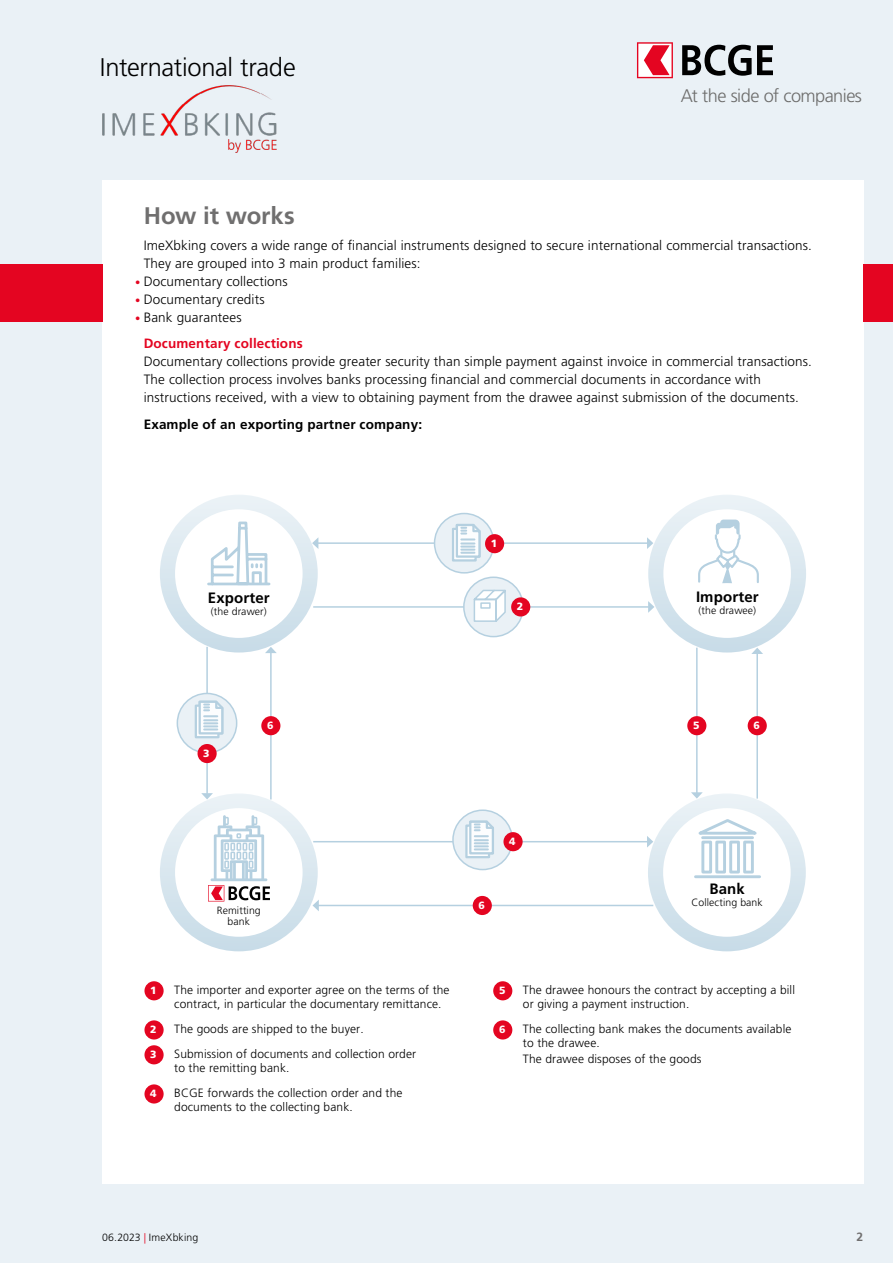
<style>
.page{position:relative;width:893px;height:1263px;background:#eaf1f6}
.page>*{position:absolute;margin:0;border:0;box-sizing:border-box;transform-origin:0 0}
.t1{font:300 25.5px "Frutiger LT Std";letter-spacing:-.01em;color:#000}
.t2{font:700 24px "Frutiger LT Std";letter-spacing:-.01em;color:#706f6f}
.t3{font:300 18.15px "Frutiger LT Std";letter-spacing:-.03em;color:#6d6d6c}
.t4{font:700 15px "Frutiger LT Std";letter-spacing:.01em;color:#000}
.t5{font:300 13.5px/18px "Frutiger LT Std";letter-spacing:.01em;color:#000}
.t6{font:700 13.5px/26.5px "Frutiger LT Std";letter-spacing:.01em;color:#e40521}
.t7{font:700 13.5px "Frutiger LT Std";letter-spacing:.01em;color:#000}
.t8{font:300 12px/14.2px "Frutiger LT Std";letter-spacing:.01em;color:#000}
.t9{font:700 12px "Frutiger LT Std";color:#706f6f}
.t10{font:300 10.5px/10.5px "Frutiger LT Std";letter-spacing:.01em;color:#000;text-align:center}
.t11{font:900 10.5px "Frutiger LT Std";color:#fff}
.s1{font-size:10.5px;color:#e40521}
.s2{font-weight:300;font-size:10.5px}
.s3{font-weight:300;color:#000}
.s4{color:#e40521}
</style>
<div class="page">
<div style="left:102px;top:180px;width:761px;height:1003px;background:#fff"></div>
<div style="left:648px;top:793px;width:158px;height:158px;background:linear-gradient(to bottom,#edf3f7,#c8dce7);border-radius:50%"></div>
<div style="left:663px;top:808px;width:128px;height:129px;background:#fff;border-radius:50%"></div>
<div style="left:0;top:264px;width:102px;height:57px;background:#e40521"></div>
<div style="left:863px;top:264px;width:30px;height:57px;background:#e40521"></div>
<hr style="left:206px;top:647px;width:2px;height:147px;background:#b5d0e0">
<svg style="left:201px;top:793px;width:12px;height:6px"></svg>
<hr style="left:696px;top:648px;width:2px;height:145px;background:#b5d0e0">
<svg style="left:691px;top:792px;width:12px;height:7px"></svg>
<div style="left:177px;top:693px;width:60px;height:60px;background:#eaf1f6;border-radius:50%"></div>
<div style="left:177px;top:693px;width:60px;height:60px;border:2px solid #b5d0e0;border-radius:50%"></div>
<svg style="left:194px;top:699px;width:31px;height:40px"></svg>
<hr style="left:313px;top:841px;width:335px;height:1px;background:#b5d0e0">
<svg style="left:647px;top:836px;width:6px;height:11px"></svg>
<div style="left:453px;top:810px;width:59px;height:59px;background:#eaf1f6;border-radius:50%"></div>
<div style="left:452px;top:809px;width:61px;height:61px;border:2px solid #b5d0e0;border-radius:50%"></div>
<svg style="left:465px;top:820px;width:29px;height:39px"></svg>
<hr style="left:313px;top:606px;width:336px;height:2px;background:#b5d0e0">
<svg style="left:648px;top:601px;width:6px;height:12px"></svg>
<hr style="left:318px;top:542px;width:330px;height:2px;background:#b5d0e0">
<svg style="left:647px;top:537px;width:6px;height:12px"></svg>
<svg style="left:312px;top:538px;width:6px;height:11px"></svg>
<div style="left:434px;top:513px;width:60px;height:60px;background:#eaf1f6;border-radius:50%"></div>
<div style="left:434px;top:513px;width:61px;height:61px;border:2px solid #b5d0e0;border-radius:50%"></div>
<div style="left:464px;top:577px;width:59px;height:60px;background:#eaf1f6;border-radius:50%"></div>
<div style="left:463px;top:576px;width:61px;height:61px;border:2px solid #b5d0e0;border-radius:50%"></div>
<hr style="left:270px;top:652px;width:2px;height:147px;background:#b5d0e0">
<svg style="left:265px;top:647px;width:12px;height:6px"></svg>
<hr style="left:756px;top:653px;width:2px;height:146px;background:#b5d0e0">
<svg style="left:751px;top:648px;width:12px;height:6px"></svg>
<div style="left:261px;top:716px;width:19px;height:19px;background:#e40521;border-radius:50%"></div>
<div style="left:198px;top:744px;width:19px;height:19px;background:#e40521;border-radius:50%"></div>
<div style="left:687px;top:716px;width:19px;height:19px;background:#e40521;border-radius:50%"></div>
<hr style="left:318px;top:905px;width:335px;height:1px;background:#b5d0e0">
<svg style="left:313px;top:900px;width:6px;height:11px"></svg>
<div style="left:503px;top:832px;width:20px;height:19px;background:#e40521;border-radius:50%"></div>
<div style="left:473px;top:896px;width:19px;height:19px;background:#e40521;border-radius:50%"></div>
<div style="left:144px;top:981px;width:20px;height:19px;background:#e40521;border-radius:50%"></div>
<div style="left:144px;top:1020px;width:20px;height:19px;background:#e40521;border-radius:50%"></div>
<div style="left:144px;top:1045px;width:20px;height:19px;background:#e40521;border-radius:50%"></div>
<div style="left:144px;top:1084px;width:20px;height:19px;background:#e40521;border-radius:50%"></div>
<div style="left:493px;top:981px;width:19px;height:19px;background:#e40521;border-radius:50%"></div>
<div style="left:493px;top:1020px;width:19px;height:19px;background:#e40521;border-radius:50%"></div>
<svg style="left:452px;top:523px;width:29px;height:39px"></svg>
<svg style="left:471px;top:588px;width:35px;height:37px"></svg>
<div style="left:485px;top:534px;width:19px;height:19px;background:#e40521;border-radius:50%"></div>
<div style="left:511px;top:597px;width:19px;height:19px;background:#e40521;border-radius:50%"></div>
<svg style="left:687px;top:817px;width:75px;height:62px"></svg>
<div style="left:743px;top:840px;width:11px;height:33px;border:3px solid #b5d0e0"></div>
<div style="left:729px;top:840px;width:11px;height:33px;border:3px solid #b5d0e0"></div>
<div style="left:715px;top:840px;width:11px;height:33px;border:3px solid #b5d0e0"></div>
<div style="left:160px;top:793px;width:158px;height:158px;background:linear-gradient(to bottom,#edf3f7,#c8dce8);border-radius:50%"></div>
<div style="left:175px;top:808px;width:128px;height:129px;background:#fff;border-radius:50%"></div>
<svg style="left:208px;top:815px;width:62px;height:86px"></svg>
<div style="left:160px;top:495px;width:158px;height:157px;background:linear-gradient(to bottom,#ecf3f7,#c8dce8);border-radius:50%"></div>
<div style="left:175px;top:509px;width:128px;height:129px;background:#fff;border-radius:50%"></div>
<svg style="left:207px;top:521px;width:64px;height:65px"></svg>
<div style="left:648px;top:495px;width:158px;height:157px;background:linear-gradient(to bottom,#ecf3f7,#c8dce8);border-radius:50%"></div>
<div style="left:663px;top:509px;width:128px;height:129px;background:#fff;border-radius:50%"></div>
<svg style="left:698px;top:520px;width:61px;height:64px"></svg>
<div style="left:748px;top:716px;width:19px;height:19px;background:#e40521;border-radius:50%"></div>
<img style="left:102px;top:85px;width:175px;height:68px">
<svg style="left:637px;top:42px;width:36px;height:36px"></svg>
<svg style="left:682px;top:45px;width:91px;height:31px"></svg>
<h1 class="t1" style="left:100px;top:52px;width:197px">International trade</h1>
<h3 class="t3" style="left:681px;top:85px;width:183px">At the side of companies</h3>
<h2 class="t2" style="left:144px;top:201px;width:152px">How it works</h2>
<p class="t5" style="left:144px;top:236px;width:670px">ImeXbking covers a wide range of financial instruments designed to secure international commercial transactions.<br>They are grouped into 3 main product families:</p>
<p class="t5" style="left:135px;top:272px;width:154px"><span class="s1">•</span> Documentary collections</p>
<p class="t5" style="left:135px;top:290px;width:131px"><span class="s1">•</span> Documentary credits</p>
<p class="t6" style="left:144px;top:304px;width:160px;text-indent:-9px"><span class="s2">•</span> <span class="s3">Bank guarantees<br></span>Documentary collections</p>
<p class="t5" style="left:144px;top:353px;width:670px">Documentary collections provide greater security than simple payment against invoice in commercial transactions.<br>The collection process involves banks processing financial and commercial documents in accordance with instructions received, with a view to obtaining payment from the drawee against submission of the documents.</p>
<p class="t7" style="left:144px;top:416px;width:280px">Example of an exporting partner company:</p>
<p class="t11" style="left:491px;top:537px;width:8px">1</p>
<p class="t4" style="left:208px;top:588px;width:63px">Exporter</p>
<p class="t10" style="left:211px;top:606px;width:57px">(the drawer)</p>
<p class="t11" style="left:517px;top:600px;width:8px">2</p>
<p class="t4" style="left:696px;top:587px;width:64px">Importer</p>
<p class="t10" style="left:698px;top:605px;width:59px">(the drawee)</p>
<p class="t11" style="left:267px;top:719px;width:8px">6</p>
<p class="t11" style="left:693px;top:719px;width:8px">5</p>
<p class="t11" style="left:753px;top:719px;width:8px">6</p>
<p class="t11" style="left:203px;top:747px;width:8px">3</p>
<p class="t11" style="left:509px;top:835px;width:8px">4</p>
<p class="t10" style="left:217px;top:905px;width:46px">Remitting bank</p>
<p class="t11" style="left:478px;top:899px;width:8px">6</p>
<p class="t4" style="left:709px;top:880px;width:37px">Bank</p>
<p class="t10" style="left:691px;top:897px;width:73px">Collecting bank</p>
<p class="t11" style="left:150px;top:984px;width:8px">1</p>
<p class="t8" style="left:174px;top:982px;width:277px">The importer and exporter agree on the terms of the contract, in particular the documentary remittance.</p>
<p class="t11" style="left:150px;top:1023px;width:8px">2</p>
<p class="t8" style="left:174px;top:1022px;width:191px">The goods are shipped to the buyer.</p>
<p class="t11" style="left:150px;top:1048px;width:8px">3</p>
<p class="t8" style="left:174px;top:1046px;width:243px">Submission of documents and collection order to the remitting bank.</p>
<p class="t11" style="left:150px;top:1087px;width:8px">4</p>
<p class="t8" style="left:174px;top:1086px;width:230px">BCGE forwards the collection order and the documents to the collecting bank.</p>
<p class="t11" style="left:499px;top:984px;width:8px">5</p>
<p class="t8" style="left:523px;top:982px;width:274px">The drawee honours the contract by accepting a bill or giving a payment instruction.</p>
<p class="t11" style="left:499px;top:1023px;width:8px">6</p>
<p class="t8" style="left:523px;top:1022px;width:270px">The collecting bank makes the documents available to the drawee.</p>
<p class="t8" style="left:523px;top:1052px;width:180px">The drawee disposes of the goods</p>
<p class="t10" style="left:102px;top:1232px;width:98px">06.2023 <span class="s4">|</span> ImeXbking</p>
<p class="t9" style="left:856px;top:1230px;width:8px">2</p>
</div>
